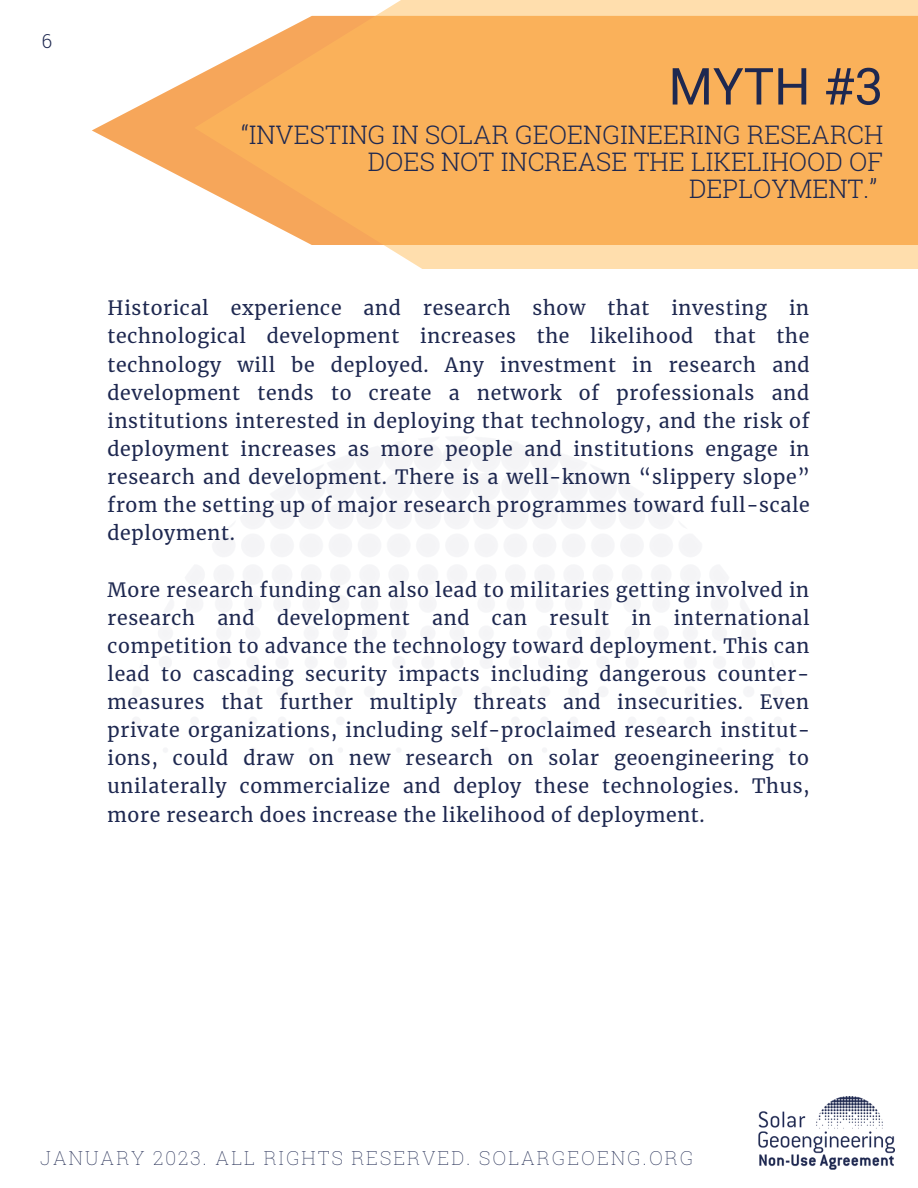
<style>
.page{position:relative;width:918px;height:1188px;background:#fff}
.page>*{position:absolute;margin:0;border:0;box-sizing:border-box;transform-origin:0 0}
.t1{font:51px "Roboto";color:#1e2850}
.t2{font:300 25.5px/27px "Roboto Slab";color:#1e2850;text-align:right}
.t3{font:19.5px/28.2px "Merriweather";letter-spacing:.035em;color:#1e2850;text-align:justify}
.t4{font:100 19.2px "Roboto Slab";letter-spacing:.105em;color:#1e2850}
.t5{font:300 19.2px "Roboto Slab";color:#1e2850}
</style>
<div class="page">
<svg style="left:92px;top:77px;width:102px;height:107px"></svg>
<svg style="left:194px;top:0;width:724px;height:269px;background:#fabb6f"></svg>
<img style="left:758px;top:1096px;width:136px;height:73px">
<p class="t5" style="left:42px;top:28px;width:12px">6</p>
<h1 class="t1" style="left:668px;top:57px;width:216px">MYTH #3</h1>
<h2 class="t2" style="left:241px;top:120px;width:644px">“INVESTING IN SOLAR GEOENGINEERING RESEARCH<br>DOES NOT INCREASE THE LIKELIHOOD OF<br>DEPLOYMENT.”</h2>
<p class="t3" style="left:108px;top:294px;width:704px">Historical experience and research show that investing in technological development increases the likelihood that the technology will be deployed. Any investment in research and development tends to create a network of professionals and institutions interested in deploying that technology, and the risk of deployment increases as more people and institutions engage in research and development. There is a well-known “slippery slope” from the setting up of major research programmes toward full-scale deployment.</p>
<p class="t3" style="left:108px;top:576px;width:704px">More research funding can also lead to militaries getting involved in research and development and can result in international competition to advance the technology toward deployment. This can lead to cascading security impacts including dangerous counter&shy;measures that further multiply threats and insecurities. Even private organizations, including self-proclaimed research institut&shy;ions, could draw on new research on solar geoengineering to unilaterally commercialize and deploy these technologies. Thus, more research does increase the likelihood of deployment.</p>
<p class="t4" style="left:40px;top:1145px;width:654px">JANUARY 2023. ALL RIGHTS RESERVED. SOLARGEOENG.ORG</p>
</div>
